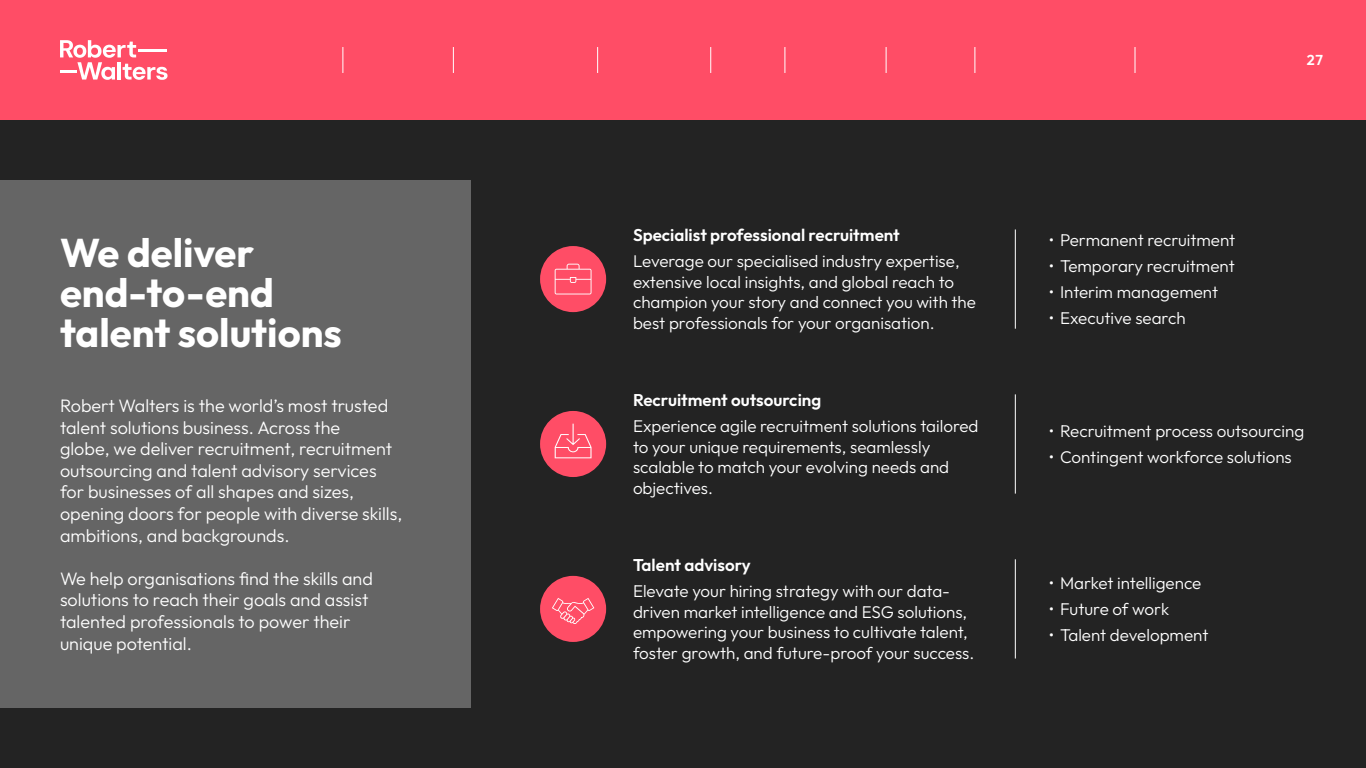
<style>
.page{position:relative;width:1366px;height:768px;background:#232323}
.page>*{position:absolute;margin:0;border:0;box-sizing:border-box;transform-origin:0 0}
.Heading_2{font:700 40px/40px "Outfit";color:#fff}
.Paragraph_1{font:300 18px/21.6px "Outfit";color:#fff}
.Paragraph_2{font:300 17px/20.4px "Outfit";color:#fff}
.Paragraph_2-2{font:600 17px "Outfit";color:#fff}
.t1{font:600 14.4px "Outfit";color:#fff}
</style>
<div class="page">
<div style="left:0;top:180px;width:470px;height:528px;background:#656565"></div>
<hr style="left:1015px;top:394px;width:1px;height:100px;background:#fff">
<div style="left:540px;top:411px;width:66px;height:66px;background:#ff4d66;border-radius:50%"></div>
<svg style="left:555px;top:424px;width:37px;height:34px"></svg>
<hr style="left:1015px;top:559px;width:1px;height:100px;background:#fff">
<div style="left:540px;top:576px;width:66px;height:66px;background:#ff4d66;border-radius:50%"></div>
<svg style="left:552px;top:598px;width:42px;height:26px"></svg>
<hr style="left:1015px;top:229px;width:1px;height:100px;background:#fff">
<div style="left:540px;top:246px;width:66px;height:66px;background:#ff4d66;border-radius:50%"></div>
<svg style="left:555px;top:264px;width:37px;height:30px"></svg>
<div style="left:0;top:0;width:1366px;height:120px;background:#ff4d66"></div>
<svg style="left:342px;top:47px;width:1px;height:26px"></svg>
<svg style="left:453px;top:47px;width:1px;height:26px"></svg>
<svg style="left:597px;top:47px;width:1px;height:26px"></svg>
<svg style="left:710px;top:47px;width:1px;height:26px"></svg>
<svg style="left:784px;top:47px;width:1px;height:26px"></svg>
<svg style="left:886px;top:47px;width:1px;height:26px"></svg>
<svg style="left:974px;top:47px;width:1px;height:26px"></svg>
<svg style="left:1135px;top:47px;width:1px;height:26px"></svg>
<svg style="left:60px;top:40px;width:108px;height:40px"></svg>
<p class="Heading_2" style="left:60px;top:232px;width:196px">We deliver</p>
<p class="Heading_2" style="left:60px;top:272px;width:283px">end-to-end talent solutions</p>
<p class="Paragraph_1" style="left:60px;top:395px;width:344px">Robert Walters is the world’s most trusted talent solutions business. Across the<br>globe, we deliver recruitment, recruitment outsourcing and talent advisory services for businesses of all shapes and sizes, opening doors for people with diverse skills, ambitions, and backgrounds.</p>
<p class="Paragraph_1" style="left:60px;top:568px;width:314px">We help organisations find the skills and solutions to reach their goals and assist talented professionals to power their unique potential.</p>
<p class="Paragraph_2-2" style="left:633px;top:226px;width:268px">Specialist professional recruitment</p>
<p class="Paragraph_2" style="left:633px;top:251px;width:345px">Leverage our specialised industry expertise, extensive local insights, and global reach to champion your story and connect you with the best professionals for your organisation.</p>
<p class="Paragraph_2" style="left:1049px;top:230px;width:188px">• Permanent recruitment</p>
<p class="Paragraph_2" style="left:1049px;top:256px;width:188px">• Temporary recruitment</p>
<p class="Paragraph_2" style="left:1049px;top:282px;width:171px">• Interim management</p>
<p class="Paragraph_2" style="left:1049px;top:308px;width:139px">• Executive search</p>
<p class="t1" style="left:1307px;top:52px;width:17px">27</p>
<p class="Paragraph_2-2" style="left:633px;top:391px;width:190px">Recruitment outsourcing</p>
<p class="Paragraph_2" style="left:633px;top:416px;width:347px">Experience agile recruitment solutions tailored to your unique requirements, seamlessly scalable to match your evolving needs and objectives.</p>
<p class="Paragraph_2" style="left:1049px;top:421px;width:257px">• Recruitment process outsourcing</p>
<p class="Paragraph_2" style="left:1049px;top:447px;width:245px">• Contingent workforce solutions</p>
<p class="Paragraph_2-2" style="left:633px;top:556px;width:119px">Talent advisory</p>
<p class="Paragraph_2" style="left:633px;top:581px;width:343px">Elevate your hiring strategy with our data&shy;driven market intelligence and ESG solutions, empowering your business to cultivate talent, foster growth, and future-proof your success.</p>
<p class="Paragraph_2" style="left:1049px;top:572px;width:154px">• Market intelligence</p>
<p class="Paragraph_2" style="left:1049px;top:598px;width:122px">• Future of work</p>
<p class="Paragraph_2" style="left:1049px;top:625px;width:161px">• Talent development</p>
</div>
